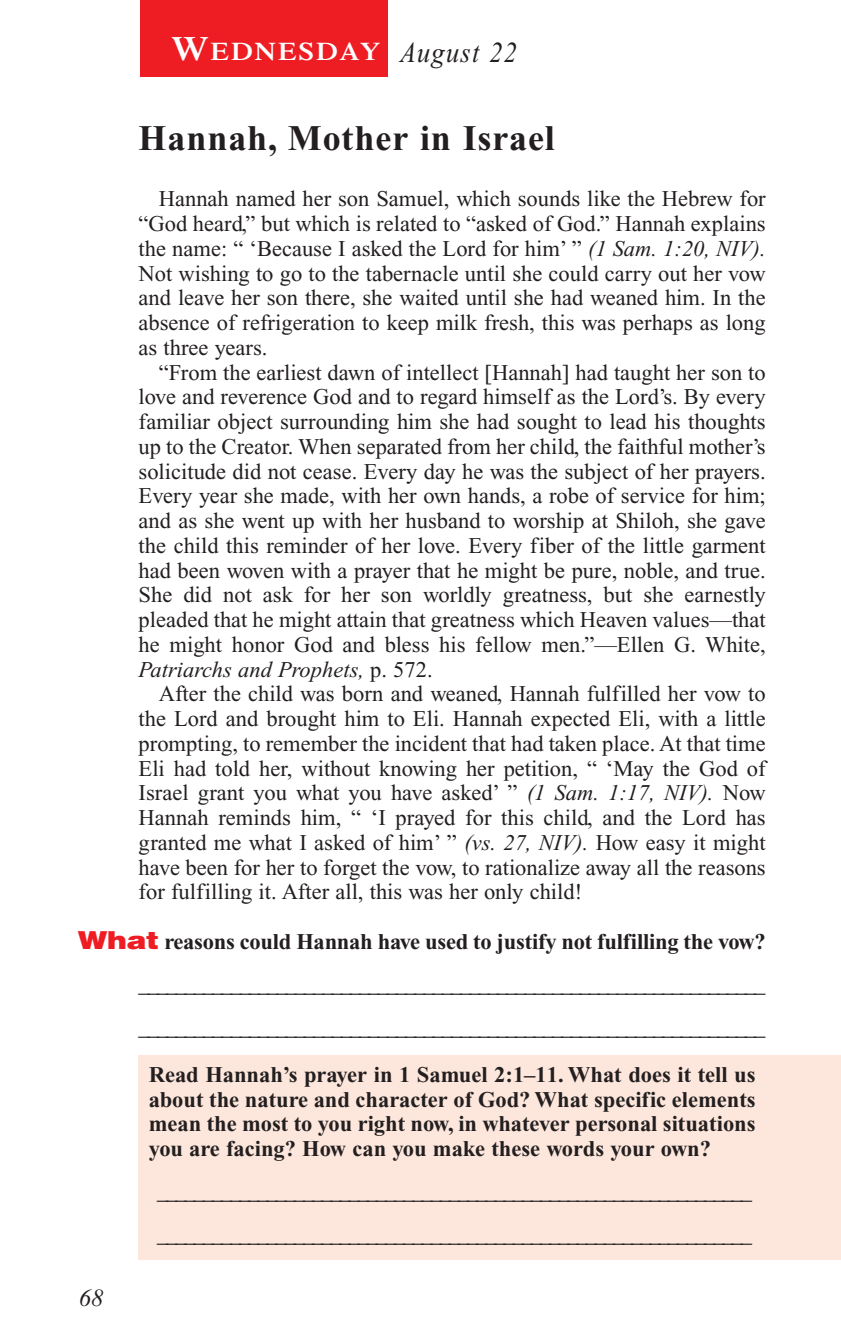
<style>
.page{position:relative;width:841px;height:1337px;background:#fff}
.page>*{position:absolute;margin:0;border:0;box-sizing:border-box;transform-origin:0 0}
.t1{font:700 36px "Times New Roman";letter-spacing:.025em;color:#231f20}
.t2{font:600 25.2px "Times";letter-spacing:.065em;color:#fff;scale:1.1 1}
.t3{font:italic 24.75px "Times New Roman";color:#231f20}
.t4{font:22.5px/24.8px "Times New Roman";color:#231f20;text-align:justify}
.t5{font:700 22.5px/24.8px "Times New Roman";color:#231f20;text-align:justify}
.s1{font-size:33.75px}
.s2{font-family:"Times New Roman";font-weight:400;font-style:italic;font-size:29.25px;color:#231f20}
.s3{font-style:italic}
.s4{font-family:"Helvetica";font-weight:900;font-size:24.75px;color:#ee1d23}
.s5{font-weight:700}
</style>
<div class="page">
<div style="left:138px;top:1055px;width:702px;height:204px;background:#fde7dc"></div>
<div style="left:140px;top:0;width:248px;height:77px;background:#ee1d23"></div>
<p class="t2" style="left:172px;top:42px;width:315px"><span class="s1">W</span>EDNESDAY <span class="s2">August 22</span></p>
<h1 class="t1" style="left:139px;top:126px;width:418px">Hannah, Mother in Israel</h1>
<p class="t4" style="left:139px;top:188px;width:628px;text-indent:20px">Hannah named her son Samuel, which sounds like the Hebrew for “God heard,” but which is related to “asked of God.” Hannah explains the name: “ ‘Because I asked the Lord for him’ ” <span class="s3">(1 Sam. 1:20, NIV).<br></span>Not wishing to go to the tabernacle until she could carry out her vow and leave her son there, she waited until she had weaned him. In the absence of refrigeration to keep milk fresh, this was perhaps as long as three years.</p>
<p class="t4" style="left:139px;top:362px;width:628px;text-indent:20px">“From the earliest dawn of intellect [Hannah] had taught her son to love and reverence God and to regard himself as the Lord’s. By every familiar object surrounding him she had sought to lead his thoughts up to the Creator. When separated from her child, the faithful mother’s solicitude did not cease. Every day he was the subject of her prayers.<br>Every year she made, with her own hands, a robe of service for him; and as she went up with her husband to worship at Shiloh, she gave the child this reminder of her love. Every fiber of the little garment had been woven with a prayer that he might be pure, noble, and true.<br>She did not ask for her son worldly greatness, but she earnestly pleaded that he might attain that greatness which Heaven values—that he might honor God and bless his fellow men.”—Ellen G. White, <span class="s3">Patriarchs and Prophets,</span> p. 572.</p>
<p class="t4" style="left:139px;top:683px;width:628px;text-indent:20px">After the child was born and weaned, Hannah fulfilled her vow to the Lord and brought him to Eli. Hannah expected Eli, with a little prompting, to remember the incident that had taken place. At that time Eli had told her, without knowing her petition, “ ‘May the God of Israel grant you what you have asked’ ” <span class="s3">(1 Sam. 1:17, NIV).</span> Now Hannah reminds him, “ ‘I prayed for this child, and the Lord has granted me what I asked of him’ ” <span class="s3">(vs. 27, NIV).</span> How easy it might have been for her to forget the vow, to rationalize away all the reasons for fulfilling it. After all, this was her only child!</p>
<p class="t4" style="left:139px;top:922px;width:628px;line-height:42.8px;text-indent:-61px"><span class="s4">What</span> <span class="s5">reasons could Hannah have used to justify not fulfilling the vow? </span>____________________________________________________________________ ____________________________________________________________________</p>
<p class="t5" style="left:149px;top:1064px;width:608px">Read Hannah’s prayer in 1 Samuel 2:1–11. What does it tell us about the nature and character of God? What specific elements mean the most to you right now, in whatever personal situations you are facing? How can you make these words your own?</p>
<p class="t4" style="left:157px;top:1172px;width:596px;line-height:42.8px">_________________________________________________________________ _________________________________________________________________</p>
<p class="t3" style="left:79px;top:1288px;width:26px">68</p>
</div>
